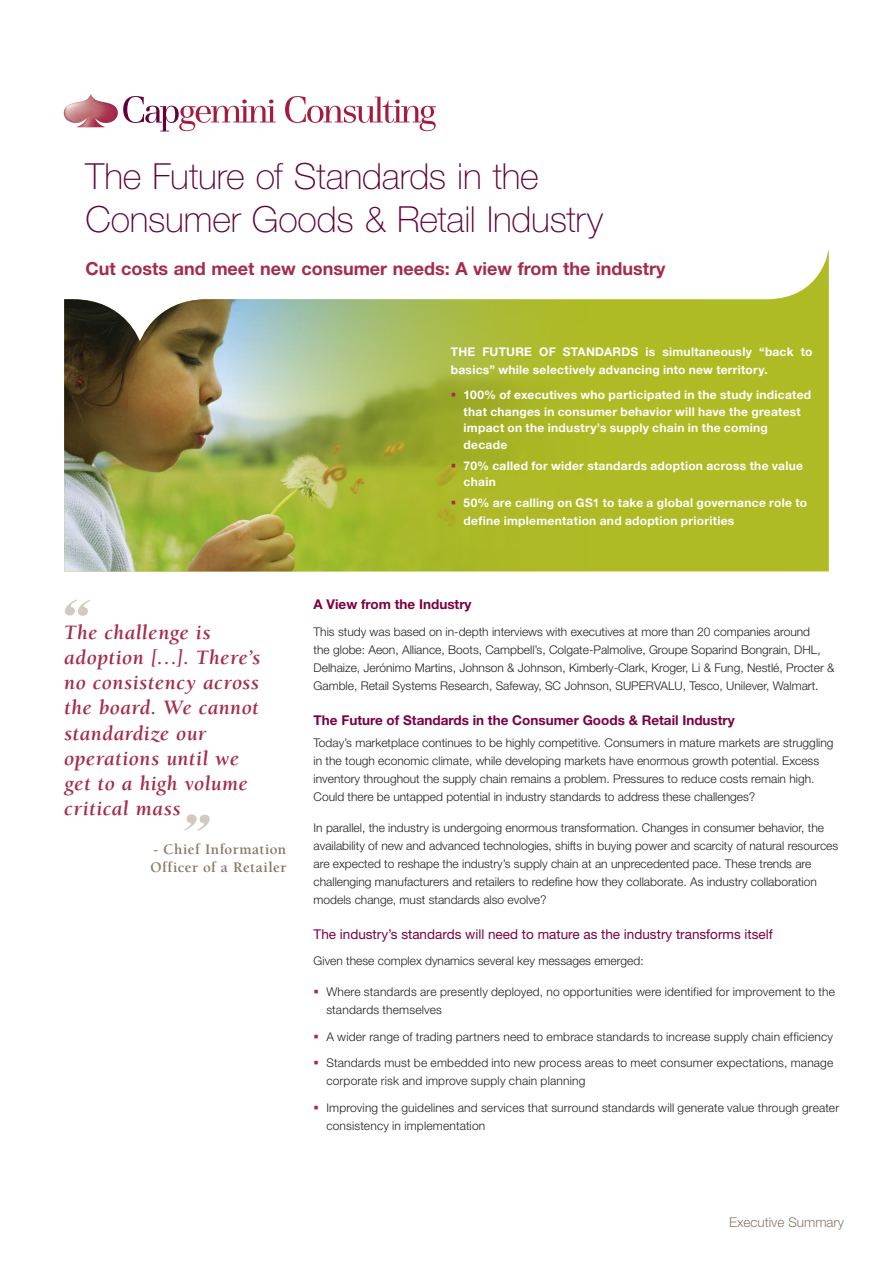
<style>
.page{position:relative;width:893px;height:1263px;background:#fff}
.page>*{position:absolute;margin:0;border:0;box-sizing:border-box;transform-origin:0 0}
.t1{font:100 36px/43.2px "Helvetica Neue LT Std";letter-spacing:-.005em;color:#5f0039}
.callout1{font:italic 700 21px/25.2px "Berkeley";letter-spacing:.025em;color:#a52b4c}
.t2{font:700 18px "Helvetica Neue LT Std";color:#a52b4c}
.callout1-2{font:700 15px/18px "Berkeley";letter-spacing:.025em;color:#8a7966}
.t3{font:700 13.5px "Helvetica Neue LT Std";color:#7c0040}
.t4{font:13.5px "Helvetica Neue LT Std";color:#7c0040}
.t5{font:300 13.5px "Helvetica Neue LT Std";color:#8a7966}
.Bullets{font:300 12px/18px "Helvetica Neue LT Std";color:#231f20}
.Bullets-2{font:700 12px/16.5px "Helvetica Neue LT Std";letter-spacing:.025em;color:#fff}
</style>
<div class="page">
<svg style="left:285px;top:96px;width:151px;height:35px"></svg>
<svg style="left:64px;top:94px;width:212px;height:37px"></svg>
<svg style="left:595px;top:249px;width:234px;height:322px;background:#bbc545"></svg>
<img style="left:64px;top:299px;width:531px;height:272px">
<svg style="left:65px;top:600px;width:26px;height:16px"></svg>
<svg style="left:184px;top:814px;width:26px;height:16px"></svg>
<svg style="left:452px;top:393px;width:3px;height:4px"></svg>
<svg style="left:452px;top:463px;width:3px;height:4px"></svg>
<p class="t1" style="left:85px;top:154px;width:519px">The Future of Standards in the<br>Consumer Goods &amp; Retail Industry</p>
<p class="t2" style="left:85px;top:257px;width:581px">Cut costs and meet new consumer needs: A view from the industry</p>
<p class="Bullets-2" style="left:451px;top:343px;width:363px;line-height:18px">THE FUTURE OF STANDARDS is simultaneously “back to basics” while selectively advancing into new territory.</p>
<p class="Bullets-2" style="left:464px;top:387px;width:349px">100% of executives who participated in the study indicated that changes in consumer behavior will have the greatest impact on the industry’s supply chain in the coming decade</p>
<p class="Bullets-2" style="left:464px;top:457px;width:341px">70% called for wider standards adoption across the value chain</p>
<p class="Bullets-2" style="left:464px;top:493px;width:345px;line-height:18px">50% are calling on GS1 to take a global governance role to define implementation and adoption priorities</p>
<p class="callout1" style="left:64px;top:620px;width:198px">The challenge is adoption […]. There’s no consistency across the board. We cannot standardize our operations until we get to a high volume critical mass</p>
<p class="callout1-2" style="left:151px;top:840px;width:137px">- Chief Information<br>Officer of a Retailer</p>
<p class="t3" style="left:314px;top:596px;width:159px">A View from the Industry</p>
<p class="Bullets" style="left:314px;top:622px;width:522px">This study was based on in-depth interviews with executives at more than 20 companies around<br>the globe: Aeon, Alliance, Boots, Campbell’s, Colgate-Palmolive, Groupe Soparind Bongrain, DHL, Delhaize, Jerónimo Martins, Johnson &amp; Johnson, Kimberly-Clark, Kroger, Li &amp; Fung, Nestlé, Procter &amp; Gamble, Retail Systems Research, Safeway, SC Johnson, SUPERVALU, Tesco, Unilever, Walmart.</p>
<p class="t3" style="left:314px;top:712px;width:423px">The Future of Standards in the Consumer Goods &amp; Retail Industry</p>
<p class="Bullets" style="left:314px;top:733px;width:521px">Today’s marketplace continues to be highly competitive. Consumers in mature markets are struggling in the tough economic climate, while developing markets have enormous growth potential. Excess inventory throughout the supply chain remains a problem. Pressures to reduce costs remain high.<br>Could there be untapped potential in industry standards to address these challenges?</p>
<p class="Bullets" style="left:314px;top:818px;width:526px">In parallel, the industry is undergoing enormous transformation. Changes in consumer behavior, the availability of new and advanced technologies, shifts in buying power and scarcity of natural resources are expected to reshape the industry’s supply chain at an unprecedented pace. These trends are challenging manufacturers and retailers to redefine how they collaborate. As industry collaboration models change, must standards also evolve?</p>
<p class="t4" style="left:314px;top:926px;width:461px">The industry’s standards will need to mature as the industry transforms itself</p>
<p class="Bullets" style="left:314px;top:952px;width:332px">Given these complex dynamics several key messages emerged:</p>
<p class="Bullets" style="left:326px;top:982px;width:510px">Where standards are presently deployed, no opportunities were identified for improvement to the standards themselves</p>
<p class="Bullets" style="left:326px;top:1027px;width:508px">A wider range of trading partners need to embrace standards to increase supply chain efficiency</p>
<p class="Bullets" style="left:326px;top:1053px;width:509px">Standards must be embedded into new process areas to meet consumer expectations, manage corporate risk and improve supply chain planning</p>
<p class="Bullets" style="left:326px;top:1098px;width:514px">Improving the guidelines and services that surround standards will generate value through greater consistency in implementation</p>
<p class="t5" style="left:729px;top:1214px;width:117px">Executive Summary</p>
</div>
